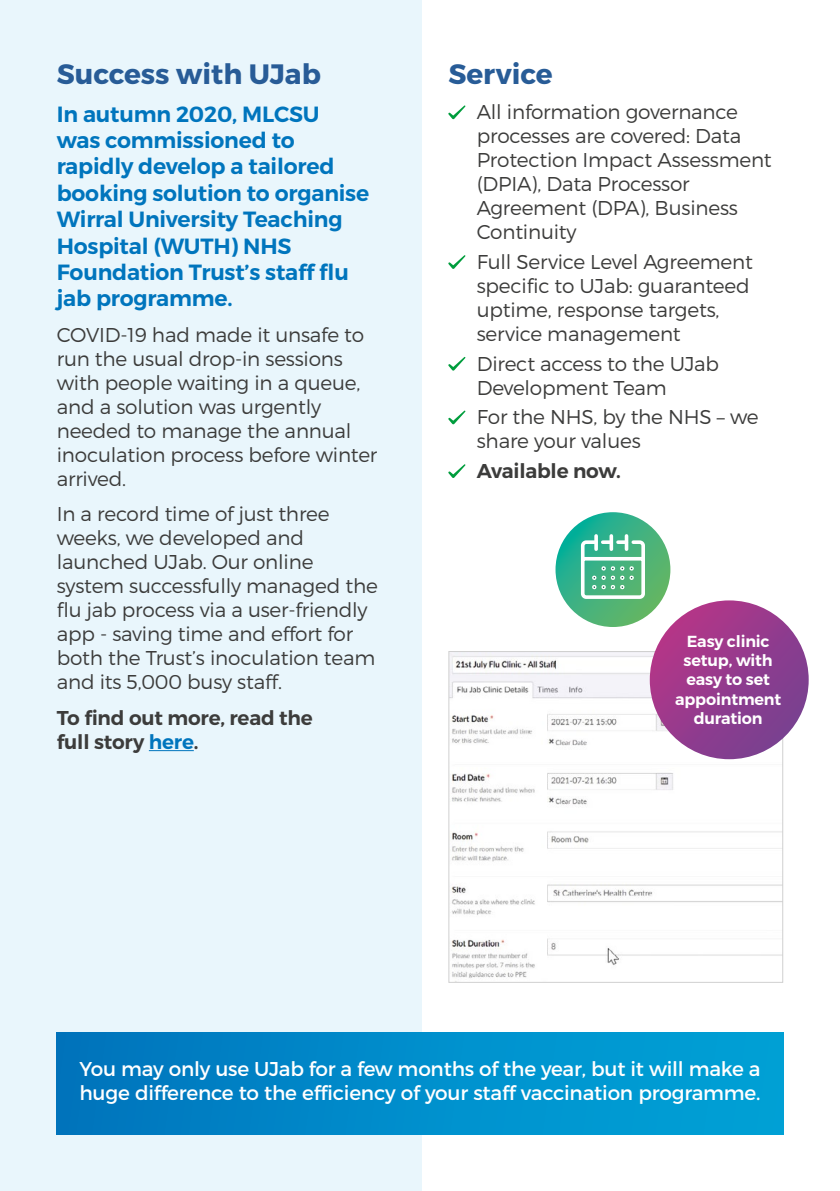
<style>
.page{position:relative;width:840px;height:1191px;background:#fff}
.page>*{position:absolute;margin:0;border:0;box-sizing:border-box;transform-origin:0 0}
.Heading_2{font:700 28px "Montserrat";color:#285c97}
.Intro_Para{font:600 22px/26.4px "Montserrat";letter-spacing:-.01em;color:#0075bd}
.Body{font:300 20px/24px "Montserrat";letter-spacing:-.01em;color:#3c3c3b}
.Bullet_Points{font:300 20px/24px "Montserrat";letter-spacing:-.01em;color:#3c3c3b}
.Intro_Para-2{font:20px/24px "Montserrat";letter-spacing:-.01em;color:#fff}
.Intro_Para-3{font:600 20px/24px "Montserrat";letter-spacing:-.01em;color:#3c3c3b}
.Bullet_Points-2{font:600 20px "Montserrat";letter-spacing:-.01em;color:#3c3c3b}
.Body-2{font:600 16px/19.2px "Montserrat";letter-spacing:-.01em;color:#fff;text-align:center}
.s1{color:#0075bd}
</style>
<div class="page">
<div style="left:0;top:0;width:421px;height:1191px;background:#e9f6fc"></div>
<hr style="left:149px;top:750px;width:45px;height:1px;background:#0075bd">
<div style="left:57px;top:1032px;width:725px;height:102px;background:linear-gradient(to right,#0075bd,#00a4d8)"></div>
<svg style="left:448px;top:651px;width:335px;height:332px"></svg>
<svg style="left:448px;top:105px;width:17px;height:14px"></svg>
<svg style="left:448px;top:255px;width:17px;height:14px"></svg>
<svg style="left:448px;top:357px;width:17px;height:13px"></svg>
<svg style="left:448px;top:410px;width:17px;height:14px"></svg>
<svg style="left:448px;top:464px;width:17px;height:14px"></svg>
<svg style="left:649px;top:600px;width:159px;height:159px;background:#953c8d"></svg>
<svg style="left:555px;top:512px;width:115px;height:115px;background:#41b380"></svg>
<svg style="left:578px;top:536px;width:68px;height:65px"></svg>
<p class="Heading_2" style="left:57px;top:56px;width:265px">Success with UJab</p>
<p class="Intro_Para" style="left:57px;top:101px;width:314px">In autumn 2020, MLCSU<br>was commissioned to rapidly develop a tailored booking solution to organise<br>Wirral University Teaching<br>Hospital (WUTH) NHS<br>Foundation Trust’s staff flu jab programme.</p>
<p class="Body" style="left:57px;top:322px;width:322px">COVID-19 had made it unsafe to run the usual drop-in sessions with people waiting in a queue, and a solution was urgently needed to manage the annual inoculation process before winter arrived.</p>
<p class="Body" style="left:57px;top:502px;width:322px">In a record time of just three weeks, we developed and launched UJab. Our online system successfully managed the flu jab process via a user-friendly app - saving time and effort for both the Trust’s inoculation team and its 5,000 busy staff.</p>
<p class="Intro_Para-3" style="left:57px;top:705px;width:257px">To find out more, read the full story <span class="s1">here</span>.</p>
<p class="Heading_2" style="left:448px;top:56px;width:106px">Service</p>
<p class="Bullet_Points" style="left:476px;top:100px;width:296px">All information governance processes are covered: Data<br>Protection Impact Assessment (DPIA), Data Processor<br>Agreement (DPA), Business<br>Continuity</p>
<p class="Bullet_Points" style="left:476px;top:249px;width:277px">Full Service Level Agreement specific to UJab: guaranteed uptime, response targets, service management</p>
<p class="Bullet_Points" style="left:476px;top:351px;width:244px">Direct access to the UJab<br>Development Team</p>
<p class="Bullet_Points" style="left:476px;top:405px;width:283px">For the NHS, by the NHS – we share your values</p>
<p class="Bullet_Points-2" style="left:476px;top:458px;width:145px">Available now.</p>
<p class="Body-2" style="left:674px;top:632px;width:108px">Easy clinic setup, with easy to set appointment duration</p>
<p class="Intro_Para-2" style="left:79px;top:1057px;width:682px">You may only use UJab for a few months of the year, but it will make a huge difference to the efficiency of your staff vaccination programme.</p>
</div>
